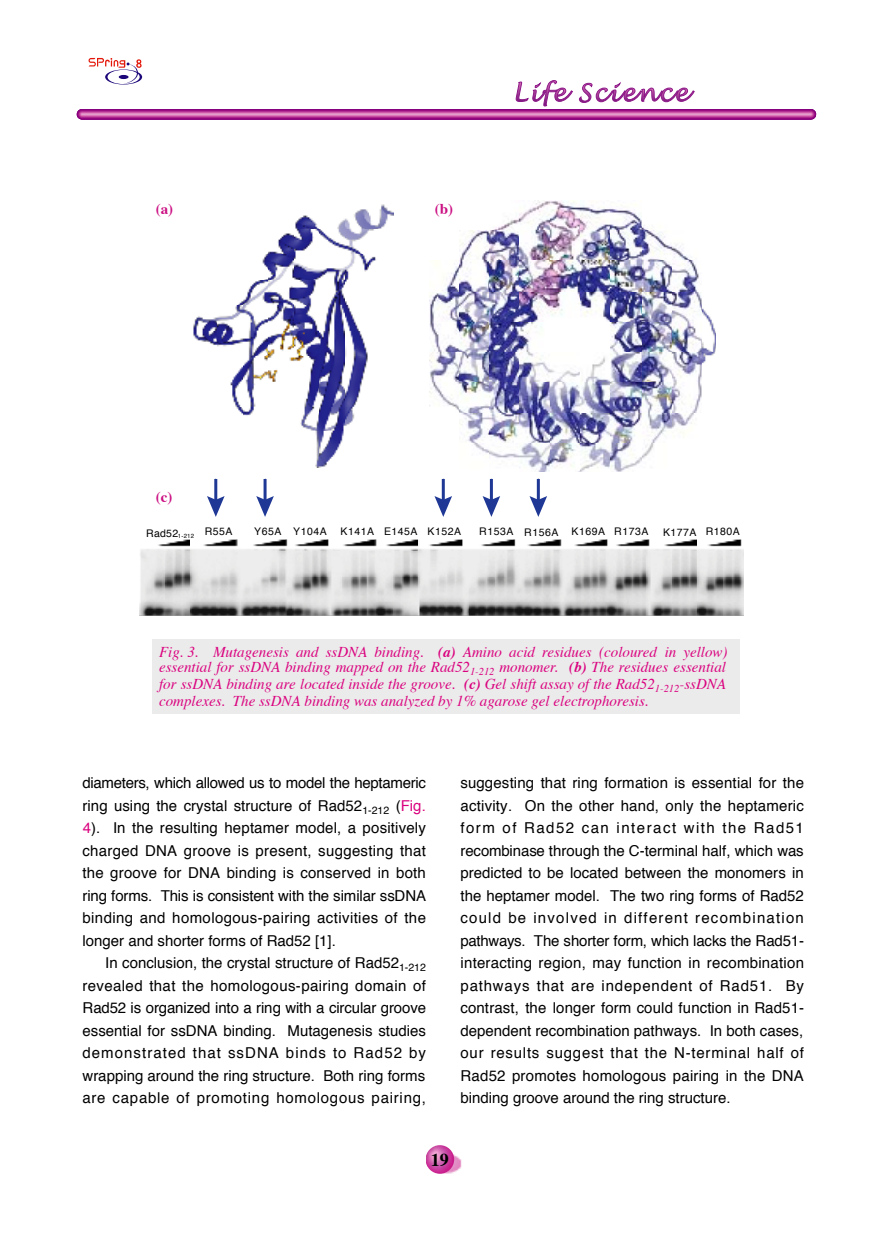
<style>
.page{position:relative;width:888px;height:1260px;background:#fff}
.page>*{position:absolute;margin:0;border:0;box-sizing:border-box;transform-origin:0 0}
.t1{font:700 18px "Times";color:#000}
.t2{font:15px/22.5px "Helvetica";color:#000;text-align:justify}
.t3{font:italic 15px/15px "Times";color:#da027f}
.t4{font:15px "Helvetica";letter-spacing:-.02em;color:#000}
.t5{font:700 15px "Times";color:#cb0f83}
.t6{font:10.5px "Helvetica";letter-spacing:.05em;color:#000}
.t7{font:10.5px "Helvetica";letter-spacing:.025em;color:#000}
.s1{font-weight:700}
.s2{color:#da027f}
</style>
<div class="page">
<div style="left:152px;top:640px;width:588px;height:74px;background:#ebebeb"></div>
<svg style="left:515px;top:80px;width:58px;height:27px"></svg>
<svg style="left:579px;top:82px;width:116px;height:21px"></svg>
<div style="left:82px;top:109px;width:729px;height:11px;background:#880880"></div>
<div style="left:82px;top:109px;width:729px;height:10px;background:#88017d"></div>
<div style="left:82px;top:110px;width:729px;height:9px;background:#8f017d"></div>
<div style="left:82px;top:110px;width:729px;height:8px;background:#970d80"></div>
<div style="left:82px;top:111px;width:729px;height:7px;background:#aa228c"></div>
<div style="left:82px;top:111px;width:729px;height:6px;background:#b52f93"></div>
<div style="left:82px;top:112px;width:729px;height:5px;background:#c84da3"></div>
<hr style="left:82px;top:112px;width:729px;height:4px;background:#d35fac">
<hr style="left:82px;top:113px;width:729px;height:3px;background:#dd70b5">
<hr style="left:82px;top:113px;width:729px;height:2px;background:#e183bf">
<hr style="left:82px;top:114px;width:729px;height:1px;background:#e2a1cf">
<svg style="left:89px;top:58px;width:53px;height:27px"></svg>
<img style="left:429px;top:1154px;width:33px;height:20px">
<img style="left:426px;top:1145px;width:28px;height:29px;border-radius:50%">
<img style="left:193px;top:204px;width:201px;height:264px">
<img style="left:429px;top:201px;width:287px;height:271px">
<img style="left:140px;top:539px;width:604px;height:77px">
<hr style="left:264px;top:479px;width:3px;height:24px;background:#1f3896">
<svg style="left:256px;top:496px;width:18px;height:21px"></svg>
<hr style="left:214px;top:479px;width:3px;height:24px;background:#1f3896">
<svg style="left:207px;top:496px;width:18px;height:21px"></svg>
<hr style="left:442px;top:479px;width:3px;height:24px;background:#1f3896">
<svg style="left:435px;top:496px;width:17px;height:21px"></svg>
<hr style="left:490px;top:479px;width:3px;height:24px;background:#1f3896">
<svg style="left:483px;top:496px;width:17px;height:21px"></svg>
<svg style="left:530px;top:479px;width:17px;height:38px"></svg>
<p class="t5" style="left:156px;top:199px;width:19px">(a)</p>
<p class="t5" style="left:435px;top:199px;width:20px">(b)</p>
<p class="t5" style="left:156px;top:486px;width:18px">(c)</p>
<p class="t7" style="left:146px;top:526px;width:88px">Rad52<sub>1-212</sub> R55A</p>
<p class="t6" style="left:254px;top:525px;width:74px">Y65A Y104A</p>
<p class="t6" style="left:340px;top:524px;width:122px">K141A E145A K152A</p>
<p class="t6" style="left:479px;top:525px;width:171px">R153A R156A K169A R173A</p>
<p class="t6" style="left:663px;top:525px;width:78px">K177A R180A</p>
<p class="t3" style="left:159px;top:646px;width:570px">Fig. 3. Mutagenesis and ssDNA binding. <span class="s1">(a)</span> Amino acid residues (coloured in yellow) essential for ssDNA binding mapped on the Rad52<sub>1-212</sub> monomer. <span class="s1">(b)</span> The residues essential</p>
<p class="t3" style="left:159px;top:677px;width:568px;line-height:16.8px">for ssDNA binding are located inside the groove. <span class="s1">(c)</span> Gel shift assay of the Rad52<sub>1-212</sub>-ssDNA complexes. The ssDNA binding was analyzed by 1% agarose gel electrophoresis.</p>
<p class="t4" style="left:83px;top:773px;width:345px">diameters, which allowed us to model the heptameric</p>
<p class="t2" style="left:83px;top:795px;width:345px">ring using the crystal structure of Rad52<sub>1-212</sub> (<span class="s2">Fig.<br>4</span>). In the resulting heptamer model, a positively</p>
<p class="t2" style="left:83px;top:840px;width:345px">charged DNA groove is present, suggesting that the groove for DNA binding is conserved in both ring forms. This is consistent with the similar ssDNA binding and homologous-pairing activities of the longer and shorter forms of Rad52 [1].</p>
<p class="t2" style="left:83px;top:953px;width:345px;text-indent:23px">In conclusion, the crystal structure of Rad52<sub>1-212 </sub>revealed that the homologous-pairing domain of Rad52 is organized into a ring with a circular groove essential for ssDNA binding. Mutagenesis studies demonstrated that ssDNA binds to Rad52 by wrapping around the ring structure. Both ring forms are capable of promoting homologous pairing,</p>
<p class="t2" style="left:461px;top:773px;width:345px">suggesting that ring formation is essential for the activity. On the other hand, only the heptameric form of Rad52 can interact with the Rad51 recombinase through the C-terminal half, which was predicted to be located between the monomers in the heptamer model. The two ring forms of Rad52 could be involved in different recombination pathways. The shorter form, which lacks the Rad51- interacting region, may function in recombination pathways that are independent of Rad51. By contrast, the longer form could function in Rad51- dependent recombination pathways. In both cases, our results suggest that the N-terminal half of Rad52 promotes homologous pairing in the DNA binding groove around the ring structure.</p>
<p class="t1" style="left:431px;top:1148px;width:19px">19</p>
</div>
